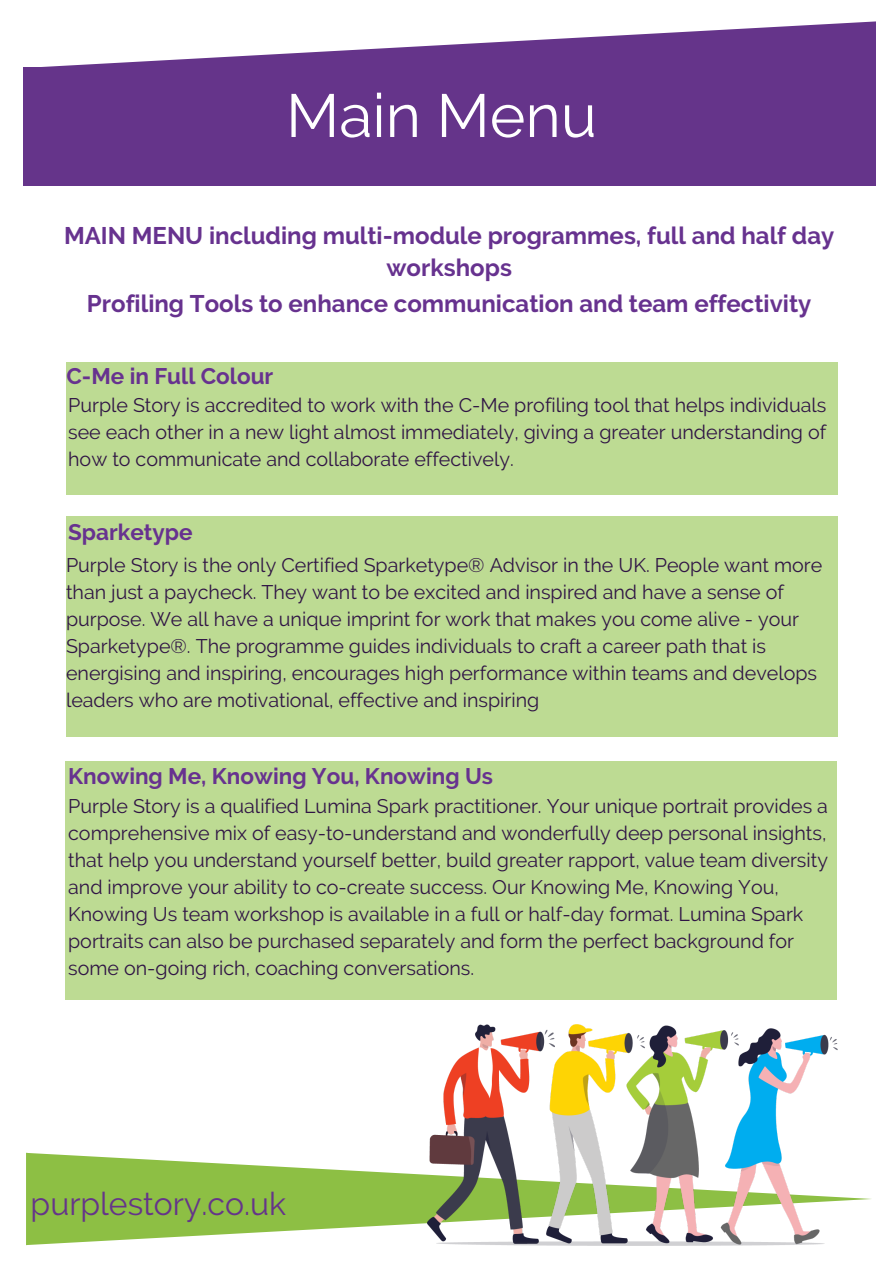
<style>
.page{position:relative;width:893px;height:1264px;background:#fff}
.page>*{position:absolute;margin:0;border:0;box-sizing:border-box;transform-origin:0 0}
.t1{font:60.75px "Raleway";color:#fff}
.t2{font:31.95px "Raleway";color:#65348a}
.t3{font:700 24px/32.5px "Raleway";color:#67328f;text-align:center}
.t4{font:700 22.5px "Raleway";color:#67328f}
.t5{font:19.65px/27px "Raleway";color:#301545}
</style>
<div class="page">
<div style="left:23px;top:68px;width:852px;height:118px;background:#65348a"></div>
<svg style="left:26px;top:21px;width:849px;height:47px"></svg>
<svg style="left:26px;top:1152px;width:846px;height:92px;fill:#8dbf44"></svg>
<div style="left:65px;top:761px;width:772px;height:238px;background:#bddb93"></div>
<div style="left:66px;top:516px;width:771px;height:220px;background:#bddb93"></div>
<div style="left:66px;top:362px;width:771px;height:133px;background:#bddb93"></div>
<img style="left:428px;top:1024px;width:409px;height:221px">
<h1 class="t1" style="left:286px;top:80px;width:312px">Main Menu</h1>
<p class="t3" style="left:64px;top:219px;width:771px">MAIN MENU including multi-module programmes, full and half day workshops</p>
<p class="t3" style="left:87px;top:287px;width:726px">Profiling Tools to enhance communication and team effectivity</p>
<p class="t4" style="left:66px;top:363px;width:208px">C-Me in Full Colour</p>
<p class="t5" style="left:68px;top:392px;width:759px;text-align:justify">Purple Story is accredited to work with the C-Me profiling tool that helps individuals see each other in a new light almost immediately, giving a greater understanding of how to communicate and collaborate effectively.</p>
<p class="t4" style="left:68px;top:519px;width:126px">Sparketype</p>
<p class="t5" style="left:66px;top:552px;width:757px">Purple Story is the only Certified Sparketype® Advisor in the UK. People want more than just a paycheck. They want to be excited and inspired and have a sense of purpose. We all have a unique imprint for work that makes you come alive - your Sparketype®. The programme guides individuals to craft a career path that is energising and inspiring, encourages high performance within teams and develops leaders who are motivational, effective and inspiring</p>
<p class="t4" style="left:68px;top:763px;width:426px">Knowing Me, Knowing You, Knowing Us</p>
<p class="t5" style="left:68px;top:792px;width:761px">Purple Story is a qualified Lumina Spark practitioner. Your unique portrait provides a comprehensive mix of easy-to-understand and wonderfully deep personal insights, that help you understand yourself better, build greater rapport, value team diversity and improve your ability to co-create success. Our Knowing Me, Knowing You, Knowing Us team workshop is available in a full or half-day format. Lumina Spark portraits can also be purchased separately and form the perfect background for some on-going rich, coaching conversations.</p>
<h2 class="t2" style="left:31px;top:1184px;width:257px">purplestory.co.uk</h2>
</div>
